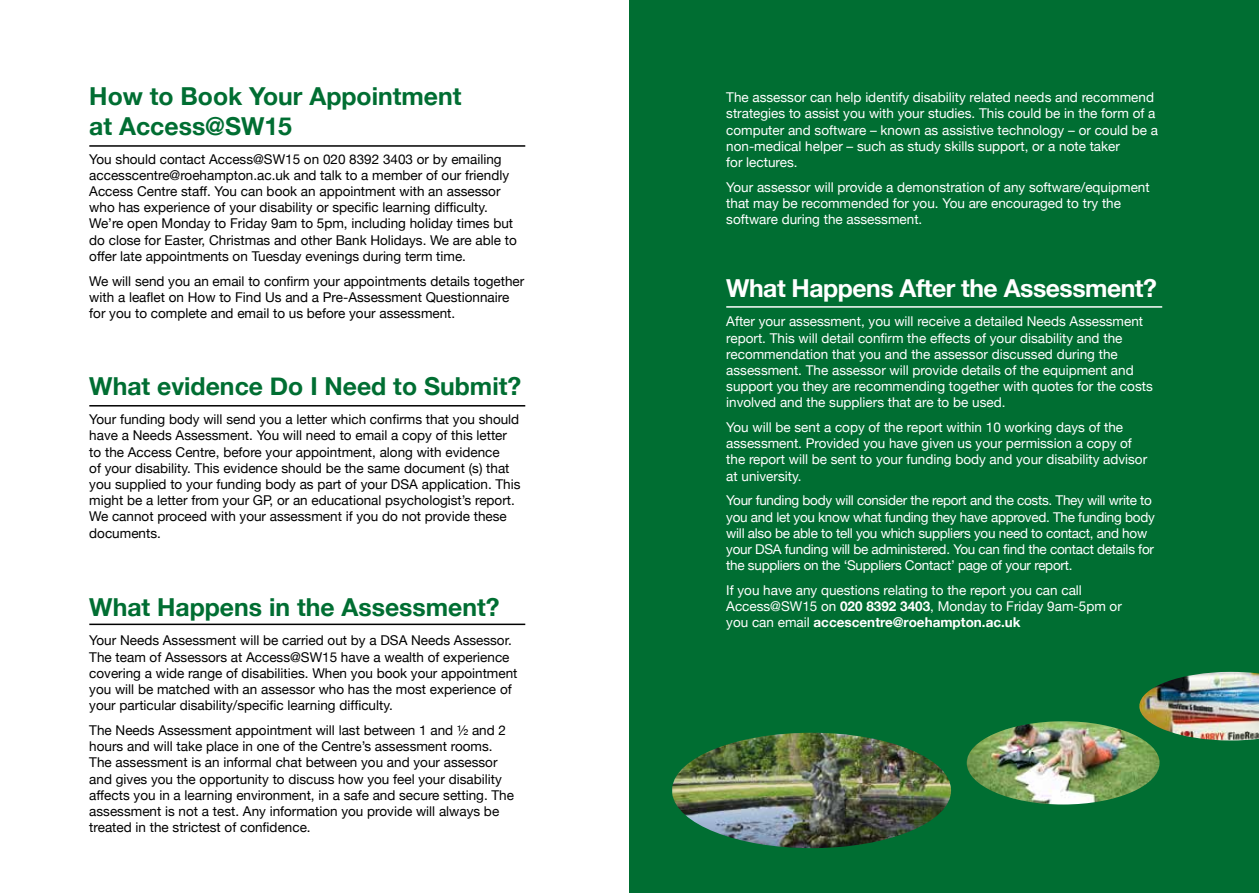
<style>
.page{position:relative;width:1259px;height:893px;background:#fff}
.page>*{position:absolute;margin:0;border:0;box-sizing:border-box;transform-origin:0 0}
.t1{font:700 24.75px/29.7px "Helvetica Neue";color:#006e32}
.t2{font:700 24.75px "Helvetica Neue";letter-spacing:-.02em;color:#fff}
.t3{font:13.5px/16.2px "Helvetica Neue";color:#000}
.t4{font:13.5px/16.2px "Helvetica Neue";color:#fff}
.t5{font:13.5px/16.2px "Helvetica Neue";letter-spacing:-.02em;color:#fff}
.s1{font-weight:700}
</style>
<div class="page">
<div style="left:629px;top:0;width:630px;height:893px;background:#006e32"></div>
<img style="left:672px;top:733px;width:279px;height:115px">
<img style="left:966px;top:721px;width:193px;height:83px">
<img style="left:1139px;top:672px;width:120px;height:68px">
<hr style="left:89px;top:145px;width:436px;height:2px;background:#000">
<hr style="left:89px;top:405px;width:436px;height:2px;background:#000">
<hr style="left:89px;top:624px;width:436px;height:1px;background:#000">
<hr style="left:726px;top:306px;width:436px;height:2px;background:#fff">
<h1 class="t1" style="left:89px;top:82px;width:374px">How to Book Your Appointment at Access@SW15</h1>
<p class="t3" style="left:89px;top:151px;width:429px">You should contact Access@SW15 on 020 8392 3403 or by emailing accesscentre@roehampton.ac.uk and talk to a member of our friendly Access Centre staff. You can book an appointment with an assessor who has experience of your disability or specific learning difficulty.<br>We’re open Monday to Friday 9am to 5pm, including holiday times but do close for Easter, Christmas and other Bank Holidays. We are able to offer late appointments on Tuesday evenings during term time.</p>
<p class="t3" style="left:89px;top:273px;width:436px">We will send you an email to confirm your appointments details together with a leaflet on How to Find Us and a Pre-Assessment Questionnaire for you to complete and email to us before your assessment.</p>
<h1 class="t1" style="left:89px;top:372px;width:433px">What evidence Do I Need to Submit?</h1>
<p class="t3" style="left:89px;top:412px;width:433px">Your funding body will send you a letter which confirms that you should have a Needs Assessment. You will need to email a copy of this letter to the Access Centre, before your appointment, along with evidence<br>of your disability. This evidence should be the same document (s) that you supplied to your funding body as part of your DSA application. This might be a letter from your GP, or an educational psychologist’s report.<br>We cannot proceed with your assessment if you do not provide these documents.</p>
<h1 class="t1" style="left:89px;top:593px;width:412px">What Happens in the Assessment?</h1>
<p class="t3" style="left:89px;top:633px;width:430px">Your Needs Assessment will be carried out by a DSA Needs Assessor.<br>The team of Assessors at Access@SW15 have a wealth of experience covering a wide range of disabilities. When you book your appointment you will be matched with an assessor who has the most experience of your particular disability/specific learning difficulty.</p>
<p class="t3" style="left:89px;top:723px;width:426px">The Needs Assessment appointment will last between 1 and ½ and 2 hours and will take place in one of the Centre’s assessment rooms.<br>The assessment is an informal chat between you and your assessor and gives you the opportunity to discuss how you feel your disability affects you in a learning environment, in a safe and secure setting. The assessment is not a test. Any information you provide will always be treated in the strictest of confidence.</p>
<p class="t4" style="left:726px;top:90px;width:433px">The assessor can help identify disability related needs and recommend strategies to assist you with your studies. This could be in the form of a computer and software – known as assistive technology – or could be a non-medical helper – such as study skills support, or a note taker<br>for lectures.</p>
<p class="t4" style="left:726px;top:180px;width:425px">Your assessor will provide a demonstration of any software/equipment that may be recommended for you. You are encouraged to try the software during the assessment.</p>
<h1 class="t2" style="left:726px;top:269px;width:432px">What Happens After the Assessment?</h1>
<p class="t4" style="left:726px;top:314px;width:428px">After your assessment, you will receive a detailed Needs Assessment report. This will detail confirm the effects of your disability and the recommendation that you and the assessor discussed during the assessment. The assessor will provide details of the equipment and support you they are recommending together with quotes for the costs involved and the suppliers that are to be used.</p>
<p class="t4" style="left:726px;top:420px;width:422px">You will be sent a copy of the report within 10 working days of the assessment. Provided you have given us your permission a copy of the report will be sent to your funding body and your disability advisor at university.</p>
<p class="t5" style="left:726px;top:493px;width:430px">Your funding body will consider the report and the costs. They will write to you and let you know what funding they have approved. The funding body will also be able to tell you which suppliers you need to contact, and how your DSA funding will be administered. You can find the contact details for the suppliers on the ‘Suppliers Contact’ page of your report.</p>
<p class="t4" style="left:726px;top:583px;width:397px">If you have any questions relating to the report you can call<br>Access@SW15 on <span class="s1">020 8392 3403</span>, Monday to Friday 9am-5pm or you can email <span class="s1">accescentre@roehampton.ac.uk</span></p>
</div>
